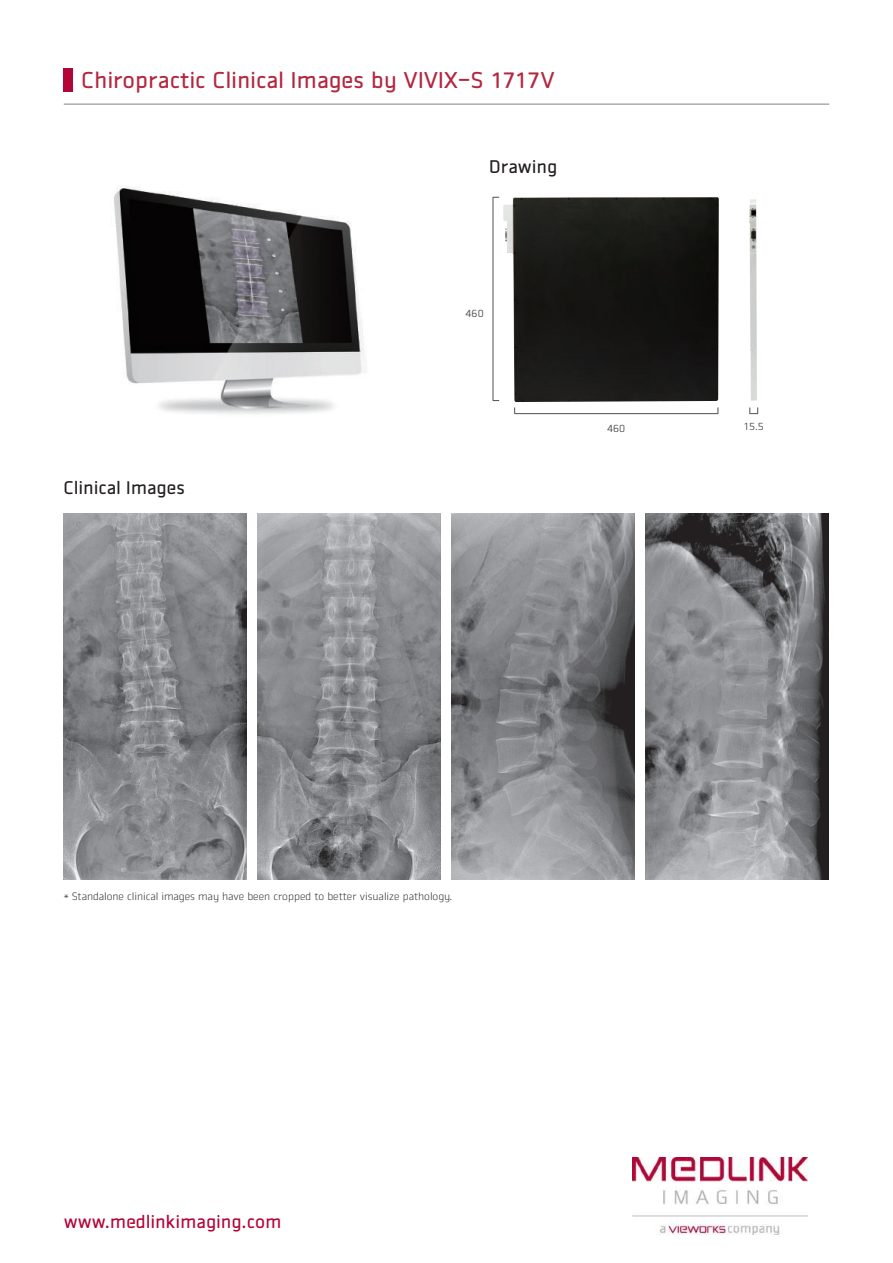
<style>
.page{position:relative;width:893px;height:1263px;background:#fff}
.page>*{position:absolute;margin:0;border:0;box-sizing:border-box;transform-origin:0 0}
.t1{font:22.5px "Vieworks B";color:#b3273f}
.t2{font:18px "Vieworks B";color:#b30437}
.t3{font:18px "Vieworks B";color:#231f20}
.t4{font:10.5px "Vieworks L";color:#231f20}
.t5{font:10.35px "Vieworks M";color:#4e4f50}
</style>
<div class="page">
<img style="left:114px;top:186px;width:251px;height:228px">
<img style="left:503px;top:197px;width:216px;height:205px">
<img style="left:749px;top:199px;width:8px;height:202px">
<hr style="left:514px;top:413px;width:204px;height:1px;background:#4e4f50">
<svg style="left:750px;top:407px;width:8px;height:7px"></svg>
<hr style="left:493px;top:197px;width:1px;height:204px;background:#4e4f50">
<hr style="left:64px;top:104px;width:765px;height:1px;background:#808285">
<div style="left:64px;top:68px;width:9px;height:24px;background:#b30437"></div>
<img style="left:257px;top:513px;width:184px;height:366px">
<img style="left:64px;top:513px;width:183px;height:366px">
<img style="left:451px;top:513px;width:183px;height:366px">
<img style="left:645px;top:513px;width:183px;height:366px">
<img style="left:633px;top:1157px;width:174px;height:78px">
<h1 class="t1" style="left:81px;top:67px;width:475px">Chiropractic Clinical Images by VIVIX-S 1717V</h1>
<h2 class="t3" style="left:489px;top:156px;width:70px">Drawing</h2>
<h2 class="t3" style="left:64px;top:477px;width:123px">Clinical Images</h2>
<p class="t5" style="left:466px;top:308px;width:20px">460</p>
<p class="t5" style="left:607px;top:422px;width:20px">460</p>
<p class="t5" style="left:743px;top:420px;width:22px">15.5</p>
<p class="t4" style="left:64px;top:890px;width:390px">* Standalone clinical images may have been cropped to better visualize pathology.</p>
<h2 class="t2" style="left:64px;top:1211px;width:219px">www.medlinkimaging.com</h2>
</div>
